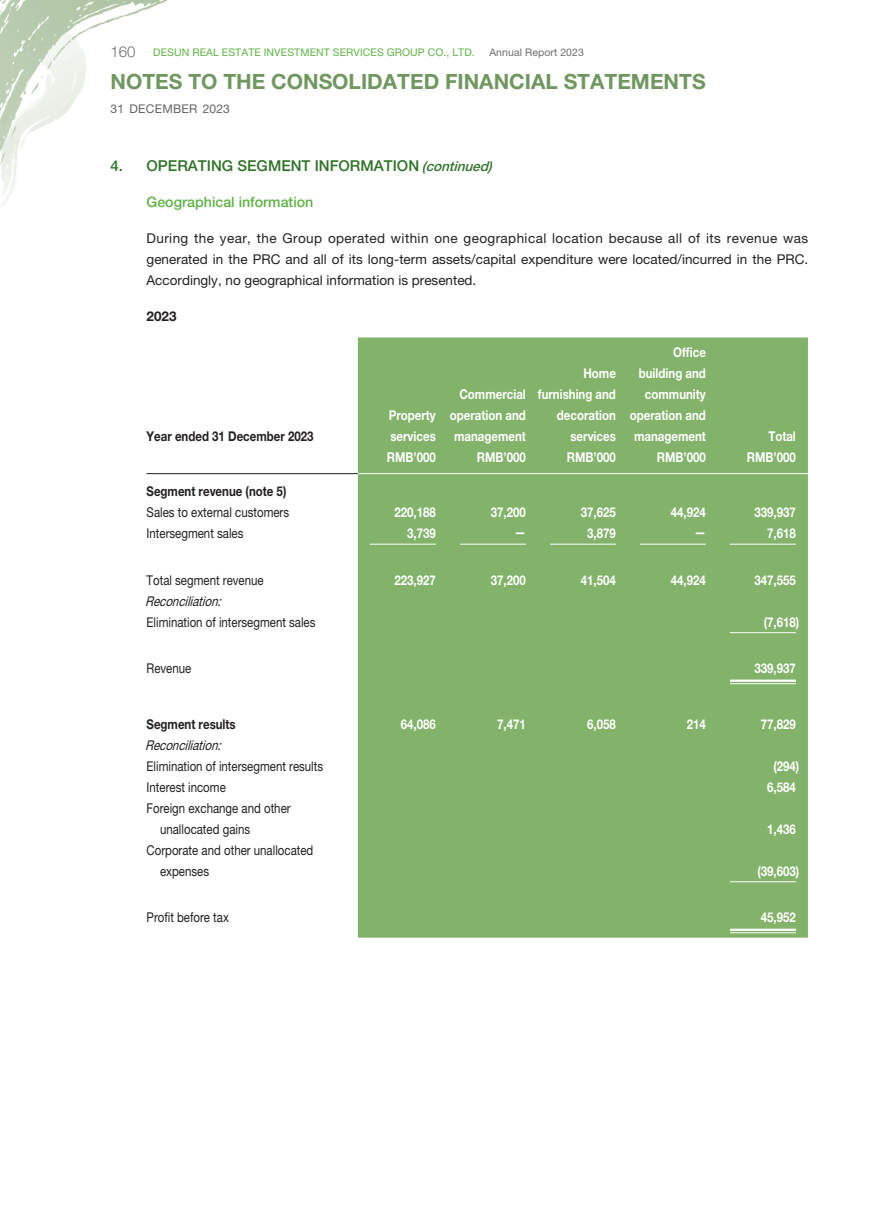
<style>
.page{position:relative;width:893px;height:1212px;background:#fff}
.page>*{position:absolute;margin:0;border:0;box-sizing:border-box;transform-origin:0 0}
.t1{font:700 21px "Helvetica Neue LT Std";color:#709760}
._03_H1{font:500 15px "Helvetica Neue LT Std";color:#2f7128}
._04___H2{font:500 14.25px "Helvetica Neue LT Std";color:#5eb246}
._01_Body_Text{font:700 13.5px/21px "Helvetica Neue LT Std";color:#fff;text-align:right;scale:.85 1}
._15_Table_Stub{font:13.5px/21px "Helvetica Neue LT Std";color:#231f20;scale:.85 1}
._01_Body_Text-2{font:13.5px/21px "Helvetica Neue LT Std";color:#231f20;text-align:justify}
._15_Table_Stub-2{font:700 13.5px "Helvetica Neue LT Std";color:#231f20;scale:.85 1}
._15_Table_Stub-3{font:italic 13.5px "Helvetica Neue LT Std";color:#231f20;scale:.85 1}
._01_Body_Text-3{font:700 13.5px "Helvetica Neue LT Std";color:#231f20}
.t2{font:12px "Helvetica Neue LT Std";letter-spacing:.025em;color:#636366}
.t3{font:10.5px "Helvetica Neue LT Std";letter-spacing:.01em;color:#5eb246}
.t4{font:10.5px "Helvetica Neue LT Std";letter-spacing:.01em;color:#6c6d70}
.s1{font-weight:300;font-size:15px;color:#6c6d70}
.s2{font-style:italic;font-size:13.5px}
</style>
<div class="page">
<img style="left:0;top:0;width:358px;height:937px">
<div style="left:358px;top:337px;width:450px;height:601px;background:#83b26b"></div>
<hr style="left:147px;top:473px;width:211px;height:1px;background:#231f20">
<hr style="left:358px;top:473px;width:90px;height:1px;background:#fff">
<hr style="left:448px;top:473px;width:90px;height:1px;background:#fff">
<hr style="left:538px;top:473px;width:90px;height:1px;background:#fff">
<hr style="left:628px;top:473px;width:90px;height:1px;background:#fff">
<hr style="left:718px;top:473px;width:90px;height:1px;background:#fff">
<hr style="left:370px;top:544px;width:66px;height:1px;background:#fff">
<hr style="left:460px;top:544px;width:66px;height:1px;background:#fff">
<hr style="left:550px;top:544px;width:66px;height:1px;background:#fff">
<hr style="left:640px;top:544px;width:66px;height:1px;background:#fff">
<hr style="left:730px;top:544px;width:66px;height:1px;background:#fff">
<hr style="left:730px;top:632px;width:66px;height:1px;background:#fff">
<hr style="left:730px;top:679px;width:66px;height:3px;background:#fff">
<hr style="left:730px;top:683px;width:66px;height:1px;background:#fff">
<hr style="left:730px;top:881px;width:66px;height:1px;background:#fff">
<hr style="left:730px;top:929px;width:66px;height:2px;background:#fff">
<hr style="left:730px;top:932px;width:66px;height:1px;background:#fff">
<p class="t3" style="left:111px;top:46px;width:366px"><span class="s1">160</span> DESUN REAL ESTATE INVESTMENT SERVICES GROUP CO., LTD.</p>
<p class="t4" style="left:489px;top:46px;width:96px">Annual Report 2023</p>
<h1 class="t1" style="left:111px;top:69px;width:597px">NOTES TO THE CONSOLIDATED FINANCIAL STATEMENTS</h1>
<p class="t2" style="left:111px;top:102px;width:121px">31 DECEMBER 2023</p>
<p class="_03_H1" style="left:111px;top:156px;width:383px">4. OPERATING SEGMENT INFORMATION <span class="s2">(continued)</span></p>
<p class="_04___H2" style="left:147px;top:193px;width:168px">Geographical information</p>
<p class="_01_Body_Text-2" style="left:147px;top:227px;width:663px">During the year, the Group operated within one geographical location because all of its revenue was generated in the PRC and all of its long-term assets/capital expenditure were located/incurred in the PRC.<br>Accordingly, no geographical information is presented.</p>
<p class="_01_Body_Text-3" style="left:147px;top:308px;width:32px">2023</p>
<p class="_15_Table_Stub-2" style="left:147px;top:428px;width:198px">Year ended 31 December 2023</p>
<p class="_01_Body_Text" style="left:389px;top:404px;width:57px;text-align:left">Property services</p>
<p class="_01_Body_Text" style="left:450px;top:383px;width:91px">Commercial operation and management</p>
<p class="_01_Body_Text" style="left:538px;top:362px;width:93px">Home furnishing and decoration services</p>
<p class="_01_Body_Text" style="left:630px;top:341px;width:91px">Office building and community operation and management</p>
<p class="_01_Body_Text" style="left:768px;top:425px;width:34px">Total</p>
<p class="_01_Body_Text" style="left:387px;top:446px;width:59px">RMB’000</p>
<p class="_01_Body_Text" style="left:477px;top:446px;width:59px">RMB’000</p>
<p class="_01_Body_Text" style="left:567px;top:446px;width:59px">RMB’000</p>
<p class="_01_Body_Text" style="left:657px;top:446px;width:59px">RMB’000</p>
<p class="_01_Body_Text" style="left:747px;top:446px;width:59px">RMB’000</p>
<p class="_15_Table_Stub-2" style="left:147px;top:483px;width:166px">Segment revenue (note 5)</p>
<p class="_15_Table_Stub" style="left:147px;top:502px;width:169px">Sales to external customers</p>
<p class="_01_Body_Text" style="left:394px;top:502px;width:50px">220,188</p>
<p class="_01_Body_Text" style="left:491px;top:502px;width:43px">37,200</p>
<p class="_01_Body_Text" style="left:581px;top:502px;width:43px">37,625</p>
<p class="_01_Body_Text" style="left:671px;top:502px;width:43px">44,924</p>
<p class="_01_Body_Text" style="left:754px;top:502px;width:50px">339,937</p>
<p class="_15_Table_Stub" style="left:147px;top:523px;width:116px">Intersegment sales</p>
<p class="_01_Body_Text" style="left:407px;top:523px;width:35px">3,739</p>
<p class="_01_Body_Text" style="left:514px;top:521px;width:15px">—</p>
<p class="_01_Body_Text" style="left:587px;top:523px;width:35px">3,879</p>
<p class="_01_Body_Text" style="left:694px;top:521px;width:15px">—</p>
<p class="_01_Body_Text" style="left:767px;top:523px;width:35px">7,618</p>
<p class="_15_Table_Stub" style="left:147px;top:569px;width:139px">Total segment revenue</p>
<p class="_01_Body_Text" style="left:394px;top:569px;width:50px">223,927</p>
<p class="_01_Body_Text" style="left:491px;top:569px;width:43px">37,200</p>
<p class="_01_Body_Text" style="left:581px;top:569px;width:43px">41,504</p>
<p class="_01_Body_Text" style="left:671px;top:569px;width:43px">44,924</p>
<p class="_01_Body_Text" style="left:754px;top:569px;width:50px">347,555</p>
<p class="_15_Table_Stub-3" style="left:145px;top:593px;width:95px">Reconciliation:</p>
<p class="_15_Table_Stub" style="left:147px;top:611px;width:200px">Elimination of intersegment sales</p>
<p class="_01_Body_Text" style="left:764px;top:611px;width:43px">(7,618)</p>
<p class="_15_Table_Stub" style="left:147px;top:658px;width:54px">Revenue</p>
<p class="_01_Body_Text" style="left:754px;top:658px;width:50px">339,937</p>
<p class="_15_Table_Stub-2" style="left:147px;top:716px;width:106px">Segment results</p>
<p class="_01_Body_Text" style="left:401px;top:713px;width:43px">64,086</p>
<p class="_01_Body_Text" style="left:497px;top:713px;width:35px">7,471</p>
<p class="_01_Body_Text" style="left:587px;top:713px;width:35px">6,058</p>
<p class="_01_Body_Text" style="left:687px;top:713px;width:24px">214</p>
<p class="_01_Body_Text" style="left:761px;top:713px;width:43px">77,829</p>
<p class="_15_Table_Stub-3" style="left:145px;top:737px;width:95px">Reconciliation:</p>
<p class="_15_Table_Stub" style="left:147px;top:755px;width:209px">Elimination of intersegment results</p>
<p class="_01_Body_Text" style="left:773px;top:755px;width:32px">(294)</p>
<p class="_15_Table_Stub" style="left:147px;top:776px;width:95px">Interest income</p>
<p class="_01_Body_Text" style="left:767px;top:776px;width:35px">6,584</p>
<p class="_15_Table_Stub" style="left:160px;top:797px;width:155px;text-indent:-14px">Foreign exchange and other unallocated gains</p>
<p class="_01_Body_Text" style="left:767px;top:818px;width:35px">1,436</p>
<p class="_15_Table_Stub" style="left:160px;top:839px;width:182px;text-indent:-14px">Corporate and other unallocated expenses</p>
<p class="_01_Body_Text" style="left:757px;top:860px;width:51px">(39,603)</p>
<p class="_15_Table_Stub" style="left:147px;top:907px;width:98px">Profit before tax</p>
<p class="_01_Body_Text" style="left:761px;top:907px;width:43px">45,952</p>
</div>
